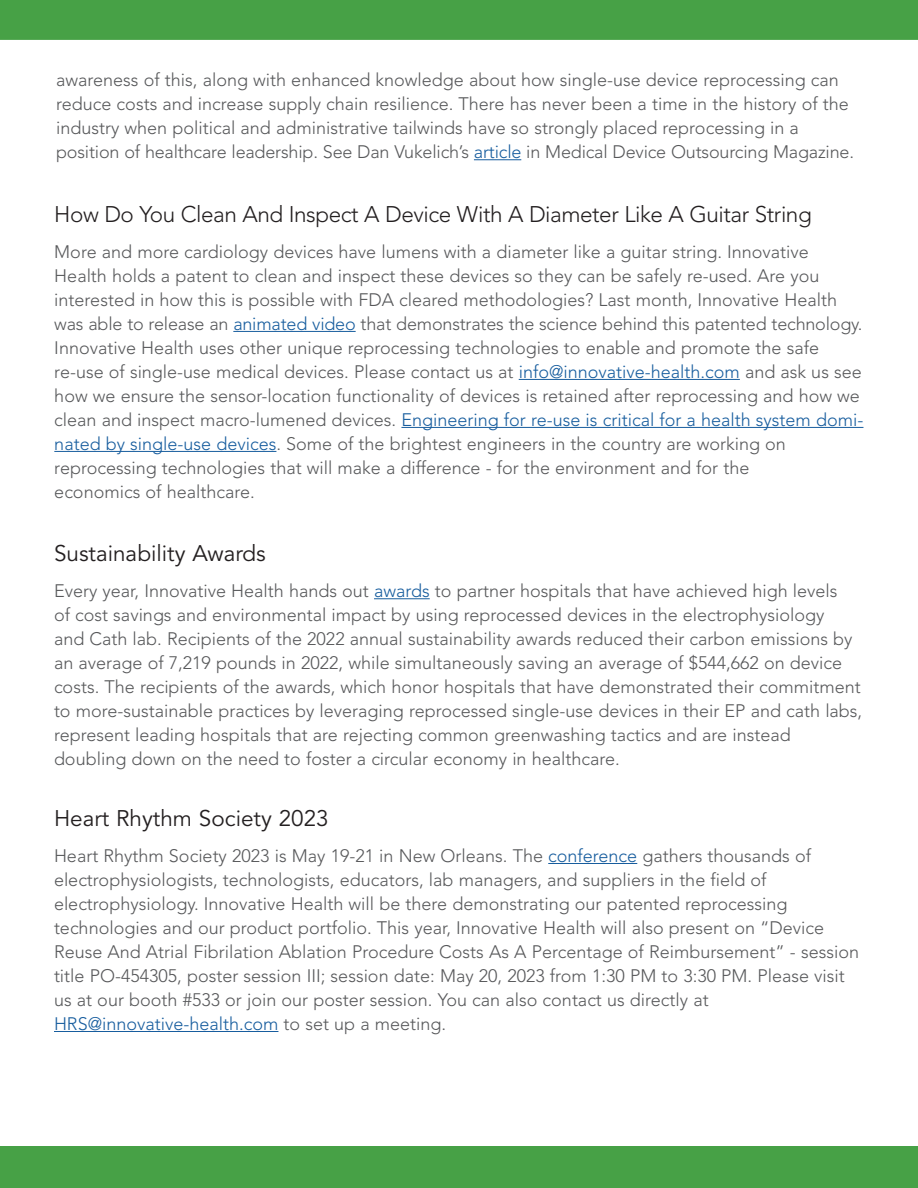
<style>
.page{position:relative;width:918px;height:1188px;background:#fff}
.page>*{position:absolute;margin:0;border:0;box-sizing:border-box;transform-origin:0 0}
.Chart_Head{font:300 22.5px "Avenir LT Std";letter-spacing:-.02em;color:#231f20}
.Chart_Head-2{font:22.5px "Avenir LT Std";color:#231f20}
.Chart_Head-3{font:300 18px/24px "Avenir LT Std";color:#57585a}
.s1{color:#175d9e}
</style>
<div class="page">
<div style="left:0;top:0;width:918px;height:40px;background:#47a146"></div>
<div style="left:0;top:1146px;width:918px;height:42px;background:#47a146"></div>
<hr style="left:233px;top:331px;width:123px;height:1px;background:#175d9e">
<hr style="left:519px;top:379px;width:221px;height:1px;background:#175d9e">
<hr style="left:401px;top:427px;width:462px;height:1px;background:#175d9e">
<hr style="left:54px;top:451px;width:222px;height:1px;background:#175d9e">
<hr style="left:374px;top:598px;width:56px;height:1px;background:#175d9e">
<hr style="left:548px;top:863px;width:89px;height:1px;background:#175d9e">
<hr style="left:54px;top:1031px;width:224px;height:1px;background:#175d9e">
<hr style="left:474px;top:159px;width:47px;height:1px;background:#175d9e">
<p class="Chart_Head-3" style="left:56px;top:68px;width:799px">awareness of this, along with enhanced knowledge about how single-use device reprocessing can reduce costs and increase supply chain resilience. There has never been a time in the history of the industry when political and administrative tailwinds have so strongly placed reprocessing in a position of healthcare leadership. See Dan Vukelich’s <span class="s1">article</span> in Medical Device Outsourcing Magazine.</p>
<p class="Chart_Head" style="left:54px;top:201px;width:759px">How Do You Clean And Inspect A Device With A Diameter Like A Guitar String</p>
<p class="Chart_Head-3" style="left:54px;top:239px;width:811px">More and more cardiology devices have lumens with a diameter like a guitar string. Innovative Health holds a patent to clean and inspect these devices so they can be safely re-used. Are you interested in how this is possible with FDA cleared methodologies? Last month, Innovative Health was able to release an <span class="s1">animated video</span> that demonstrates the science behind this patented technology.<br>Innovative Health uses other unique reprocessing technologies to enable and promote the safe re-use of single-use medical devices. Please contact us at <span class="s1">info@innovative-health.com</span> and ask us see how we ensure the sensor-location functionality of devices is retained after reprocessing and how we clean and inspect macro-lumened devices. <span class="s1">Engineering for re-use is critical for a health system domi&shy;nated by single-use devices</span>. Some of the brightest engineers in the country are working on reprocessing technologies that will make a difference - for the environment and for the<br>economics of healthcare.</p>
<p class="Chart_Head-2" style="left:54px;top:541px;width:213px">Sustainability Awards</p>
<p class="Chart_Head-3" style="left:54px;top:579px;width:810px">Every year, Innovative Health hands out <span class="s1">awards</span> to partner hospitals that have achieved high levels<br>of cost savings and environmental impact by using reprocessed devices in the electrophysiology<br>and Cath lab. Recipients of the 2022 annual sustainability awards reduced their carbon emissions by an average of 7,219 pounds in 2022, while simultaneously saving an average of $544,662 on device costs. The recipients of the awards, which honor hospitals that have demonstrated their commitment to more-sustainable practices by leveraging reprocessed single-use devices in their EP and cath labs, represent leading hospitals that are rejecting common greenwashing tactics and are instead doubling down on the need to foster a circular economy in healthcare.</p>
<p class="Chart_Head-2" style="left:54px;top:805px;width:276px">Heart Rhythm Society 2023</p>
<p class="Chart_Head-3" style="left:54px;top:844px;width:807px">Heart Rhythm Society 2023 is May 19-21 in New Orleans. The <span class="s1">conference</span> gathers thousands of electrophysiologists, technologists, educators, lab managers, and suppliers in the field of electrophysiology. Innovative Health will be there demonstrating our patented reprocessing technologies and our product portfolio. This year, Innovative Health will also present on “Device Reuse And Atrial Fibrilation Ablation Procedure Costs As A Percentage of Reimbursement” - session title PO-454305, poster session III; session date: May 20, 2023 from 1:30 PM to 3:30 PM. Please visit us at our booth #533 or join our poster session. You can also contact us directly at <span class="s1">HRS@innovative-health.com</span> to set up a meeting.</p>
</div>
